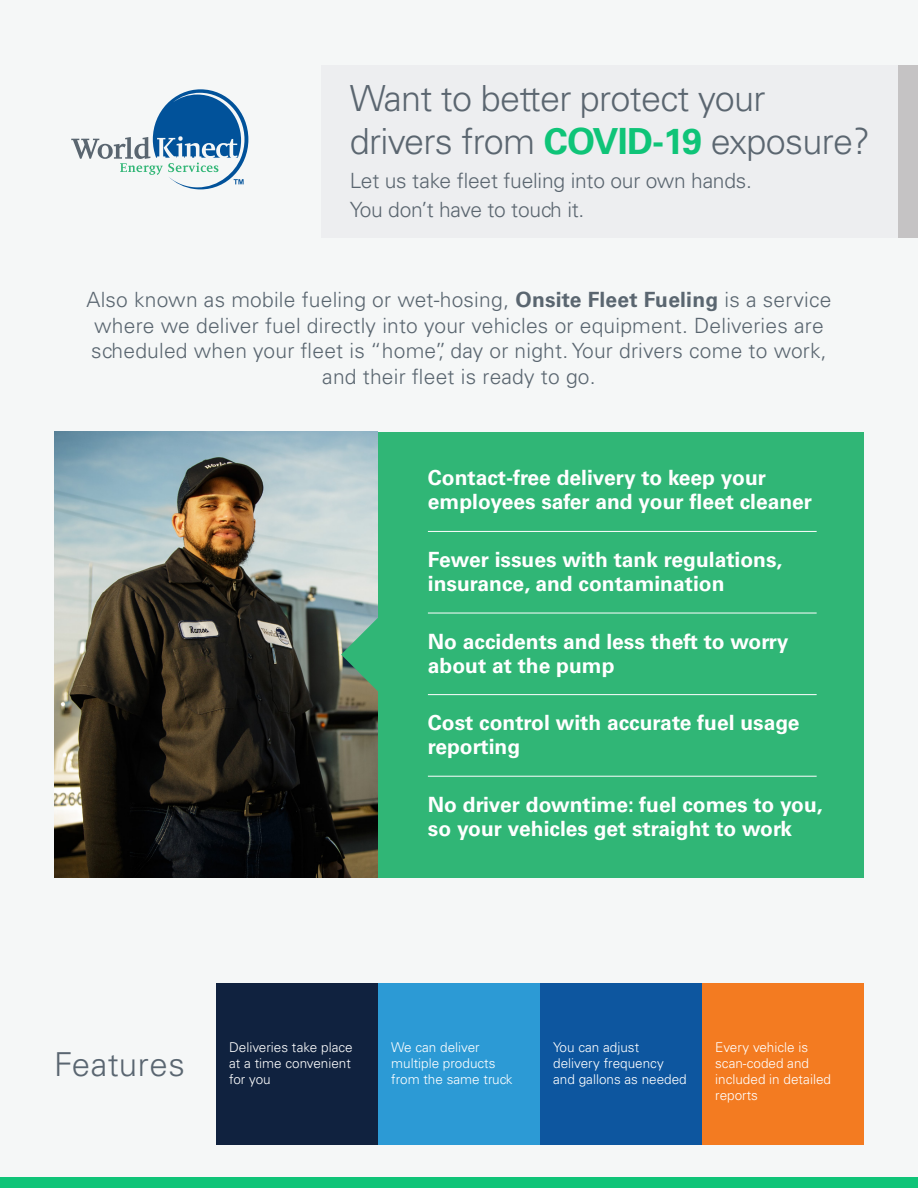
<style>
.page{position:relative;width:918px;height:1188px;background:#f5f7f7}
.page>*{position:absolute;margin:0;border:0;box-sizing:border-box;transform-origin:0 0}
.t1{font:300 36px/43.5px "Univers LT Std";letter-spacing:-.02em;color:#5b6670}
.t2{font:300 33px "Univers LT Std";letter-spacing:.02em;color:#5a6671}
.t3{font:700 21px/24px "Univers LT Std";color:#fff}
.t4{font:300 21px/25.5px "Univers LT Std";letter-spacing:.01em;color:#5a6670;text-align:center}
.t5{font:300 21px "Univers LT Std";letter-spacing:-.01em;color:#5b6670}
.t6{font:300 13.5px/16.2px "Univers LT Std";color:#fff}
.s1{font-weight:700;color:#0fc478}
.s2{font-weight:700}
</style>
<div class="page">
<div style="left:322px;top:65px;width:596px;height:173px;background:#edeef0"></div>
<svg style="left:71px;top:89px;width:177px;height:100px"></svg>
<div style="left:899px;top:65px;width:19px;height:173px;background:#c5c3c4"></div>
<img style="left:54px;top:432px;width:324px;height:446px">
<div style="left:0;top:1177px;width:918px;height:11px;background:#0fc478"></div>
<div style="left:216px;top:983px;width:162px;height:162px;background:#10223f"></div>
<div style="left:378px;top:983px;width:162px;height:162px;background:#2c9ad5"></div>
<div style="left:540px;top:983px;width:162px;height:162px;background:#0d569f"></div>
<div style="left:702px;top:983px;width:162px;height:162px;background:#f37b21"></div>
<div style="left:378px;top:432px;width:486px;height:446px;background:#30b676"></div>
<hr style="left:428px;top:531px;width:389px;height:1px;background:#fff">
<hr style="left:428px;top:613px;width:389px;height:1px;background:#fff">
<hr style="left:428px;top:694px;width:389px;height:1px;background:#fff">
<hr style="left:428px;top:776px;width:389px;height:1px;background:#fff">
<svg style="left:341px;top:618px;width:37px;height:74px;background:#62a782"></svg>
<p class="t1" style="left:350px;top:76px;width:522px">Want to better protect your drivers from <span class="s1">COVID-19</span> exposure?</p>
<p class="t5" style="left:350px;top:168px;width:404px">Let us take fleet fueling into our own hands.</p>
<p class="t5" style="left:350px;top:197px;width:236px">You don’t have to touch it.</p>
<p class="t4" style="left:87px;top:287px;width:746px">Also known as mobile fueling or wet-hosing, <span class="s2">Onsite Fleet Fueling</span> is a service where we deliver fuel directly into your vehicles or equipment. Deliveries are scheduled when your fleet is “home”, day or night. Your drivers come to work, and their fleet is ready to go.</p>
<p class="t3" style="left:428px;top:466px;width:340px">Contact-free delivery to keep your</p>
<p class="t3" style="left:428px;top:490px;width:386px">employees safer and your fleet cleaner</p>
<p class="t3" style="left:428px;top:548px;width:356px">Fewer issues with tank regulations,</p>
<p class="t3" style="left:428px;top:572px;width:298px">insurance, and contamination</p>
<p class="t3" style="left:428px;top:629px;width:362px">No accidents and less theft to worry about at the pump</p>
<p class="t3" style="left:428px;top:711px;width:373px">Cost control with accurate fuel usage reporting</p>
<p class="t3" style="left:428px;top:793px;width:396px">No driver downtime: fuel comes to you, so your vehicles get straight to work</p>
<p class="t2" style="left:54px;top:1045px;width:132px">Features</p>
<p class="t6" style="left:229px;top:1039px;width:125px">Deliveries take place at a time convenient for you</p>
<p class="t6" style="left:391px;top:1039px;width:123px">We can deliver multiple products from the same truck</p>
<p class="t6" style="left:553px;top:1039px;width:135px">You can adjust delivery frequency and gallons as needed</p>
<p class="t6" style="left:715px;top:1039px;width:117px">Every vehicle is scan-coded and included in detailed reports</p>
</div>
